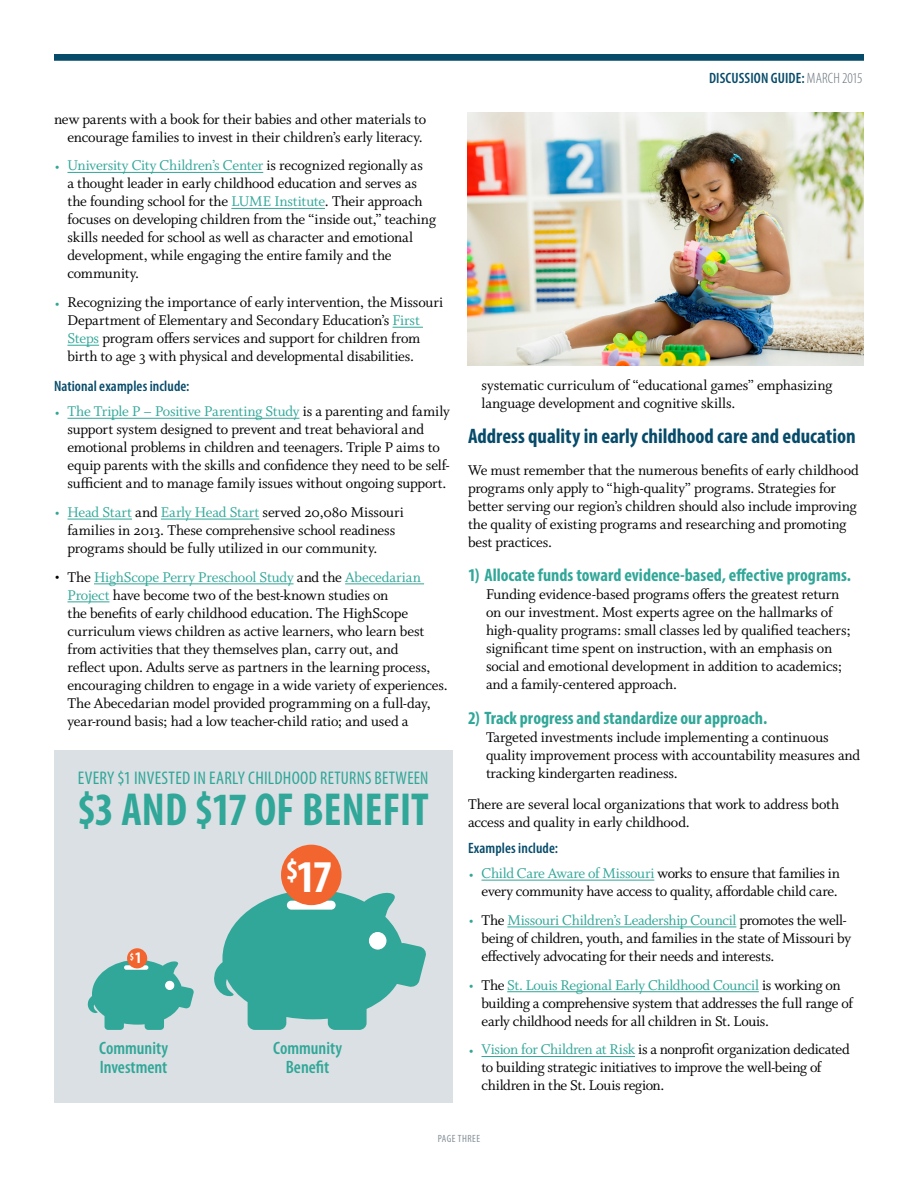
<style>
.page{position:relative;width:918px;height:1188px;background:#fff}
.page>*{position:absolute;margin:0;border:0;box-sizing:border-box;transform-origin:0 0}
.t1{font:700 condensed 46.5px "Myriad Pro";color:#30a798;scale:.96 1}
.t2{font:700 condensed 45.6px "Myriad Pro";color:#fff}
.t3{font:700 condensed 21px "Myriad Pro";color:#074b6a}
.t4{font:condensed 18.3px "Myriad Pro";letter-spacing:.015em;color:#30a798}
.t5{font:700 condensed 18px "Myriad Pro";color:#30a798}
.t6{font:600 condensed 18px/19.5px "Myriad Pro";color:#30a798}
.t7{font:700 condensed 16.2px "Myriad Pro";color:#fff}
.t8{font:15.75px/18px "Whitman Roman Os F";letter-spacing:-.01em;color:#000}
.t9{font:600 condensed 15px "Myriad Pro";letter-spacing:.005em;color:#074b6a}
.t10{font:condensed 10.5px "Myriad Pro";letter-spacing:.05em;color:#879299}
.s1{color:#30a798}
.s2{font-weight:300;color:#67737a}
</style>
<div class="page">
<img style="left:467px;top:112px;width:397px;height:253px">
<hr style="left:68px;top:172px;width:195px;height:1px;background:#30a798">
<hr style="left:231px;top:208px;width:94px;height:1px;background:#30a798">
<hr style="left:393px;top:327px;width:30px;height:1px;background:#30a798">
<hr style="left:68px;top:345px;width:31px;height:1px;background:#30a798">
<hr style="left:68px;top:418px;width:231px;height:1px;background:#30a798">
<hr style="left:68px;top:519px;width:64px;height:1px;background:#30a798">
<hr style="left:161px;top:519px;width:98px;height:1px;background:#30a798">
<hr style="left:94px;top:584px;width:200px;height:1px;background:#30a798">
<hr style="left:345px;top:584px;width:79px;height:1px;background:#30a798">
<hr style="left:68px;top:602px;width:41px;height:1px;background:#30a798">
<hr style="left:482px;top:880px;width:172px;height:1px;background:#30a798">
<hr style="left:507px;top:927px;width:229px;height:1px;background:#30a798">
<hr style="left:507px;top:991px;width:252px;height:1px;background:#30a798">
<hr style="left:482px;top:1056px;width:153px;height:1px;background:#30a798">
<div style="left:54px;top:54px;width:810px;height:7px;background:#074b6a"></div>
<div style="left:54px;top:750px;width:398px;height:352px;background:#dbe0e4"></div>
<svg style="left:88px;top:960px;width:106px;height:70px"></svg>
<svg style="left:124px;top:965px;width:24px;height:5px"></svg>
<svg style="left:214px;top:892px;width:212px;height:138px"></svg>
<div style="left:287px;top:901px;width:49px;height:9px;background:#fff;border-radius:4px"></div>
<div style="left:127px;top:948px;width:20px;height:20px;background:#f2652e;border-radius:50%"></div>
<div style="left:281px;top:845px;width:61px;height:60px;background:#f2652e;border-radius:50%"></div>
<div style="left:369px;top:932px;width:17px;height:18px;background:#fff;border-radius:50%"></div>
<div style="left:165px;top:981px;width:9px;height:9px;background:#fff;border-radius:50%"></div>
<p class="t8" style="left:54px;top:110px;width:374px;text-align:right">new parents with a book for their babies and other materials to encourage families to invest in their children’s early literacy.</p>
<p class="t8" style="left:67px;top:157px;width:370px;text-indent:-13px"><span class="s1">• University City Children’s Center</span> is recognized regionally as<br>a thought leader in early childhood education and serves as the founding school for the <span class="s1">LUME Institute</span>. Their approach focuses on developing children from the “inside out,” teaching skills needed for school as well as character and emotional development, while engaging the entire family and the community.</p>
<p class="t8" style="left:67px;top:294px;width:377px;text-indent:-13px"><span class="s1">•</span> Recognizing the importance of early intervention, the Missouri Department of Elementary and Secondary Education’s <span class="s1">First Steps</span> program offers services and support for children from birth to age 3 with physical and developmental disabilities.</p>
<p class="t9" style="left:54px;top:377px;width:137px">National examples include:</p>
<p class="t8" style="left:67px;top:403px;width:384px;text-indent:-13px"><span class="s1">• The Triple P – Positive Parenting Study</span> is a parenting and family support system designed to prevent and treat behavioral and emotional problems in children and teenagers. Triple P aims to equip parents with the skills and confidence they need to be self&shy;sufficient and to manage family issues without ongoing support.</p>
<p class="t8" style="left:67px;top:503px;width:338px;text-indent:-13px"><span class="s1">• Head Start</span> and <span class="s1">Early Head Start</span> served 20,080 Missouri families in 2013. These comprehensive school readiness programs should be fully utilized in our community.</p>
<p class="t8" style="left:67px;top:568px;width:382px;text-indent:-13px">• The <span class="s1">HighScope Perry Preschool Study</span> and the <span class="s1">Abecedarian Project</span> have become two of the best-known studies on<br>the benefits of early childhood education. The HighScope curriculum views children as active learners, who learn best from activities that they themselves plan, carry out, and<br>reflect upon. Adults serve as partners in the learning process, encouraging children to engage in a wide variety of experiences.<br>The Abecedarian model provided programming on a full-day, year-round basis; had a low teacher-child ratio; and used a</p>
<p class="t4" style="left:78px;top:767px;width:313px">EVERY $1 INVESTED IN EARLY CHILDHOOD RETURNS BETWEEN</p>
<h1 class="t1" style="left:77px;top:780px;width:256px">$3 AND $17 OF BENE</h1>
<h1 class="t1" style="left:383px;top:780px;width:33px">FIT</h1>
<p class="t7" style="left:130px;top:948px;width:13px">1<sup>$</sup></p>
<h2 class="t2" style="left:286px;top:848px;width:48px"><sup>$</sup>17</h2>
<p class="t6" style="left:99px;top:1038px;width:71px">Community<br>Investment</p>
<p class="t6" style="left:273px;top:1038px;width:71px;text-align:center">Community<br>Benefit</p>
<p class="t9" style="left:709px;top:69px;width:155px">DISCUSSION GUIDE: <span class="s2">MARCH 2015</span></p>
<p class="t8" style="left:482px;top:377px;width:352px">systematic curriculum of “educational games” emphasizing language development and cognitive skills.</p>
<h3 class="t3" style="left:468px;top:423px;width:389px">Address quality in early childhood care and education</h3>
<p class="t8" style="left:468px;top:461px;width:392px">We must remember that the numerous benefits of early childhood programs only apply to “high-quality” programs. Strategies for better serving our region’s children should also include improving the quality of existing programs and researching and promoting best practices.</p>
<p class="t5" style="left:468px;top:564px;width:385px">1) Allocate funds toward evidence-based, effective programs.</p>
<p class="t8" style="left:486px;top:586px;width:366px">Funding evidence-based programs offers the greatest return on our investment. Most experts agree on the hallmarks of high-quality programs: small classes led by qualified teachers; significant time spent on instruction, with an emphasis on social and emotional development in addition to academics; and a family-centered approach.</p>
<p class="t5" style="left:468px;top:706px;width:301px">2) Track progress and standardize our approach.</p>
<p class="t8" style="left:486px;top:728px;width:376px">Targeted investments include implementing a continuous quality improvement process with accountability measures and tracking kindergarten readiness.</p>
<p class="t8" style="left:468px;top:796px;width:373px">There are several local organizations that work to address both access and quality in early childhood.</p>
<p class="t9" style="left:468px;top:839px;width:92px">Examples include:</p>
<p class="t8" style="left:468px;top:865px;width:374px;text-align:right"><span class="s1">• Child Care Aware of Missouri</span> works to ensure that families in every community have access to quality, affordable child care.</p>
<p class="t8" style="left:482px;top:911px;width:371px;text-indent:-14px"><span class="s1">•</span> The <span class="s1">Missouri Children’s Leadership Council</span> promotes the well&shy;being of children, youth, and families in the state of Missouri by effectively advocating for their needs and interests.</p>
<p class="t8" style="left:482px;top:976px;width:373px;text-indent:-13px"><span class="s1">•</span> The <span class="s1">St. Louis Regional Early Childhood Council</span> is working on building a comprehensive system that addresses the full range of early childhood needs for all children in St. Louis.</p>
<p class="t8" style="left:482px;top:1041px;width:370px;text-indent:-13px"><span class="s1">• Vision for Children at Risk</span> is a nonprofit organization dedicated to building strategic initiatives to improve the well-being of children in the St. Louis region.</p>
<p class="t10" style="left:438px;top:1132px;width:44px">PAGE THREE</p>
</div>
